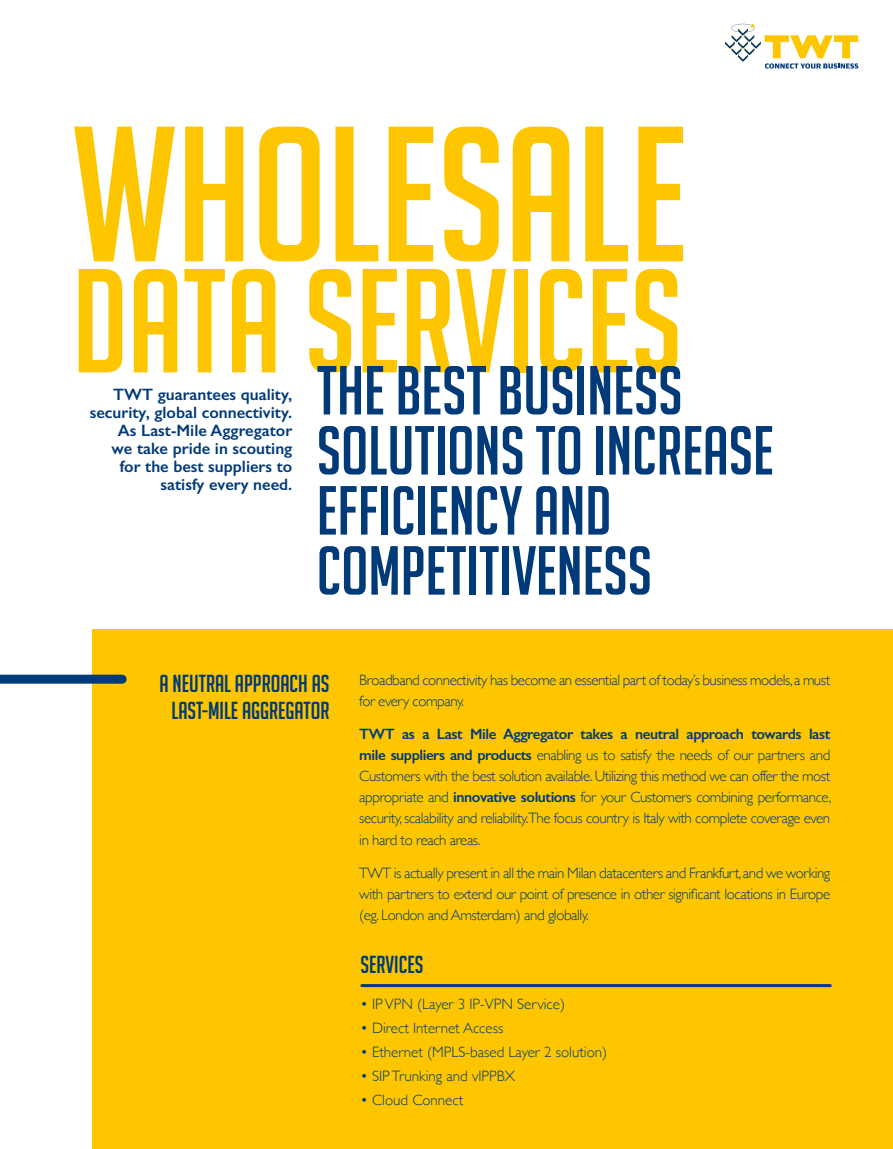
<style>
.page{position:relative;width:893px;height:1149px;background:#fff}
.page>*{position:absolute;margin:0;border:0;box-sizing:border-box;transform-origin:0 0}
.t1{font:187.5px "Big Noodle Titling";color:#fdc600}
.t2{font:144px "Big Noodle Titling";color:#fdc600}
.t3{font:67.5px/60px "Big Noodle Titling";color:#003a78}
.t4{font:24px/26.5px "Big Noodle Titling";color:#003a78;text-align:center}
.t5{font:600 16.5px/18px "Gill Sans";color:#003a78;text-align:right}
.t6{font:300 15px/21px "Gill Sans";letter-spacing:-.03em;color:#003a78;text-align:justify}
.t7{font:300 15px "Gill Sans";color:#003a78}
.s1{font-weight:600}
</style>
<div class="page">
<svg style="left:725px;top:24px;width:133px;height:45px"></svg>
<div style="left:92px;top:629px;width:801px;height:519px;background:#fdc600"></div>
<hr style="left:362px;top:983px;width:468px;height:3px;background:#003a78">
<div style="left:0;top:674px;width:122px;height:9px;background:#003a78"></div>
<h1 class="t1" style="left:72px;top:93px;width:617px">WHOLESALE</h1>
<h2 class="t2" style="left:72px;top:243px;width:612px">DATA SERVICES</h2>
<h3 class="t3" style="left:317px;top:360px;width:458px">THE BEST BUSINESS<br>SOLUTIONS TO INCREASE<br>EFFICIENCY AND<br>COMPETITIVENESS</h3>
<p class="t5" style="left:90px;top:385px;width:204px">TWT guarantees quality, security, global connectivity.<br>As Last-Mile Aggregator<br>we take pride in scouting for the best suppliers to satisfy every need.</p>
<h3 class="t4" style="left:160px;top:670px;width:171px">A NEUTRAL APPROACH AS<br>LAST-MILE AGGREGATOR</h3>
<p class="t6" style="left:359px;top:669px;width:472px">Broadband connectivity has become an essential part of today’s business models, a must for every company.</p>
<p class="t6" style="left:359px;top:723px;width:474px"><span class="s1">TWT as a Last Mile Aggregator takes a neutral approach towards last mile suppliers and products</span> enabling us to satisfy the needs of our partners and Customers with the best solution available. Utilizing this method we can offer the most appropriate and <span class="s1">innovative solutions</span> for your Customers combining performance, security, scalability and reliability.The focus country is Italy with complete coverage even in hard to reach areas.</p>
<p class="t6" style="left:359px;top:861px;width:473px">TWT is actually present in all the main Milan datacenters and Frankfurt, and we working with partners to extend our point of presence in other significant locations in Europe (eg. London and Amsterdam) and globally.</p>
<h3 class="t4" style="left:360px;top:950px;width:65px">SERVICES</h3>
<p class="t7" style="left:360px;top:991px;width:206px">• IP VPN (Layer 3 IP-VPN Service)</p>
<p class="t7" style="left:360px;top:1015px;width:144px">• Direct Internet Access</p>
<p class="t7" style="left:360px;top:1039px;width:248px">• Ethernet (MPLS-based Layer 2 solution)</p>
<p class="t7" style="left:360px;top:1063px;width:156px">• SIP Trunking and vIPPBX</p>
<p class="t7" style="left:360px;top:1087px;width:104px">• Cloud Connect</p>
</div>
